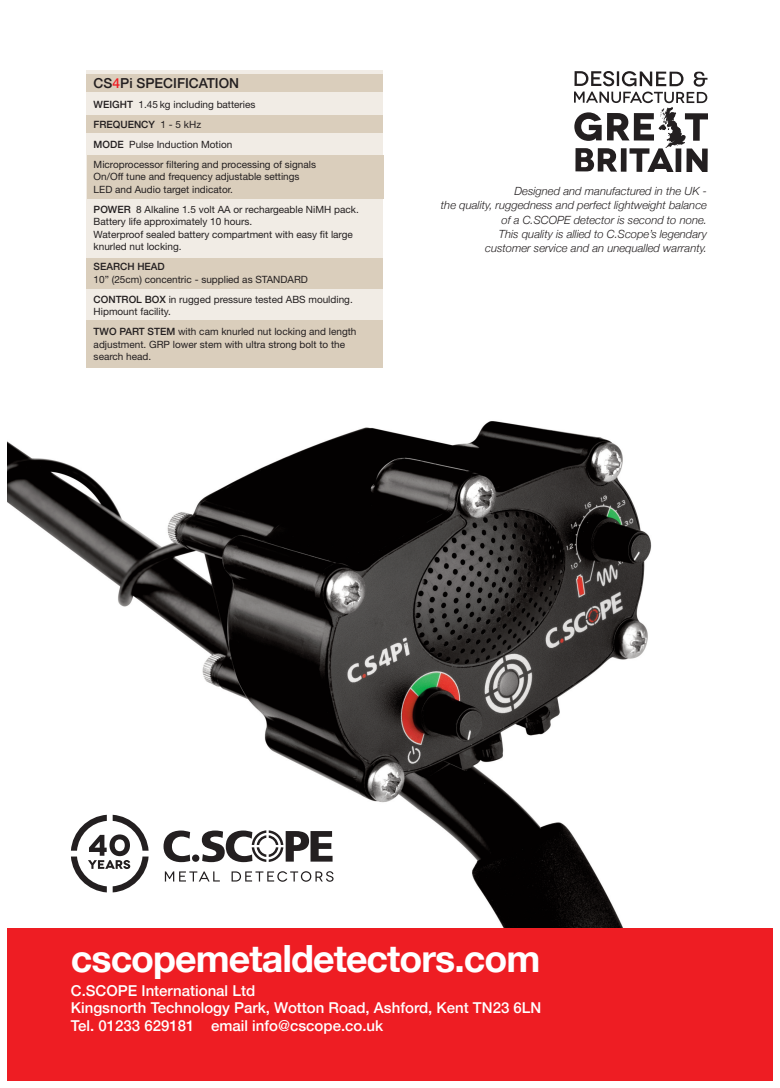
<style>
.page{position:relative;width:780px;height:1088px;background:#fff}
.page>*{position:absolute;margin:0;border:0;box-sizing:border-box;transform-origin:0 0}
.t1{font:700 37.5px "Helvetica Neue";letter-spacing:-.025em;color:#fff}
.t2{font:500 15px/17.5px "Helvetica Neue";color:#fff}
.t3{font:500 13.75px "Helvetica Neue";color:#231f20}
.t4{font:italic 300 11.25px/14.4px "Helvetica Neue";color:#231f20;text-align:right}
.t5{font:10px/20px "Helvetica Neue";color:#231f20}
.t6{font:500 10px "Helvetica Neue";color:#231f20}
.s1{color:#ee1d23}
.s2{font-weight:500}
</style>
<div class="page">
<img style="left:8px;top:355px;width:644px;height:573px">
<div style="left:87px;top:71px;width:295px;height:270px;background:#f1ece5"></div>
<div style="left:87px;top:74px;width:295px;height:18px;background:#dacebc"></div>
<div style="left:87px;top:115px;width:295px;height:17px;background:#dacebc"></div>
<div style="left:87px;top:155px;width:296px;height:44px;background:#dacebc"></div>
<div style="left:87px;top:258px;width:295px;height:31px;background:#dacebc"></div>
<div style="left:87px;top:321px;width:295px;height:47px;background:#dacebc"></div>
<svg style="left:163px;top:830px;width:27px;height:32px"></svg>
<svg style="left:202px;top:830px;width:130px;height:32px"></svg>
<div style="left:192px;top:854px;width:7px;height:8px;background:#231f20;border-radius:50%"></div>
<svg style="left:71px;top:815px;width:78px;height:77px"></svg>
<svg style="left:165px;top:871px;width:55px;height:10px"></svg>
<svg style="left:231px;top:871px;width:102px;height:11px"></svg>
<div style="left:7px;top:928px;width:765px;height:153px;background:#ee1d23"></div>
<svg style="left:574px;top:71px;width:134px;height:101px"></svg>
<h3 class="t3" style="left:94px;top:74px;width:147px">CS<span class="s1">4</span>Pi SPECIFICATION</h3>
<p class="t5" style="left:94px;top:94px;width:224px"><span class="s2">WEIGHT</span> 1.45 kg including batteries <span class="s2">FREQUENCY</span> 1 - 5 kHz<br><span class="s2">MODE</span> Pulse Induction Motion<br>Microprocessor filtering and processing of signals</p>
<p class="t5" style="left:94px;top:170px;width:207px;line-height:12.5px">On/Off tune and frequency adjustable settings<br>LED and Audio target indicator.</p>
<p class="t5" style="left:94px;top:203px;width:266px;line-height:12.5px"><span class="s2">POWER</span> 8 Alkaline 1.5 volt AA or rechargeable NiMH pack.<br>Battery life approximately 10 hours.<br>Waterproof sealed battery compartment with easy fit large knurled nut locking.</p>
<p class="t6" style="left:94px;top:261px;width:73px">SEARCH HEAD</p>
<p class="t5" style="left:94px;top:269px;width:260px">10” (25cm) concentric - supplied as STANDARD<br><span class="s2">CONTROL BOx</span> in rugged pressure tested ABS moulding.</p>
<p class="t5" style="left:94px;top:302px;width:264px">Hipmount facility.<br><span class="s2">TWO PART STEM</span> with cam knurled nut locking and length</p>
<p class="t5" style="left:94px;top:338px;width:253px;line-height:12.5px">adjustment. GRP lower stem with ultra strong bolt to the search head.</p>
<p class="t4" style="left:441px;top:183px;width:267px">Designed and manufactured in the UK -<br>the quality, ruggedness and perfect lightweight balance of a C.SCOPE detector is second to none.<br>This quality is allied to C.Scope’s legendary<br>customer service and an unequalled warranty.</p>
<h1 class="t1" style="left:71px;top:935px;width:471px">cscopemetaldetectors.com</h1>
<h2 class="t2" style="left:71px;top:981px;width:472px">C.SCOPE International Ltd<br>Kingsnorth Technology Park, Wotton Road, Ashford, Kent TN23 6LN<br>Tel. 01233 629181 email info@cscope.co.uk</h2>
</div>
